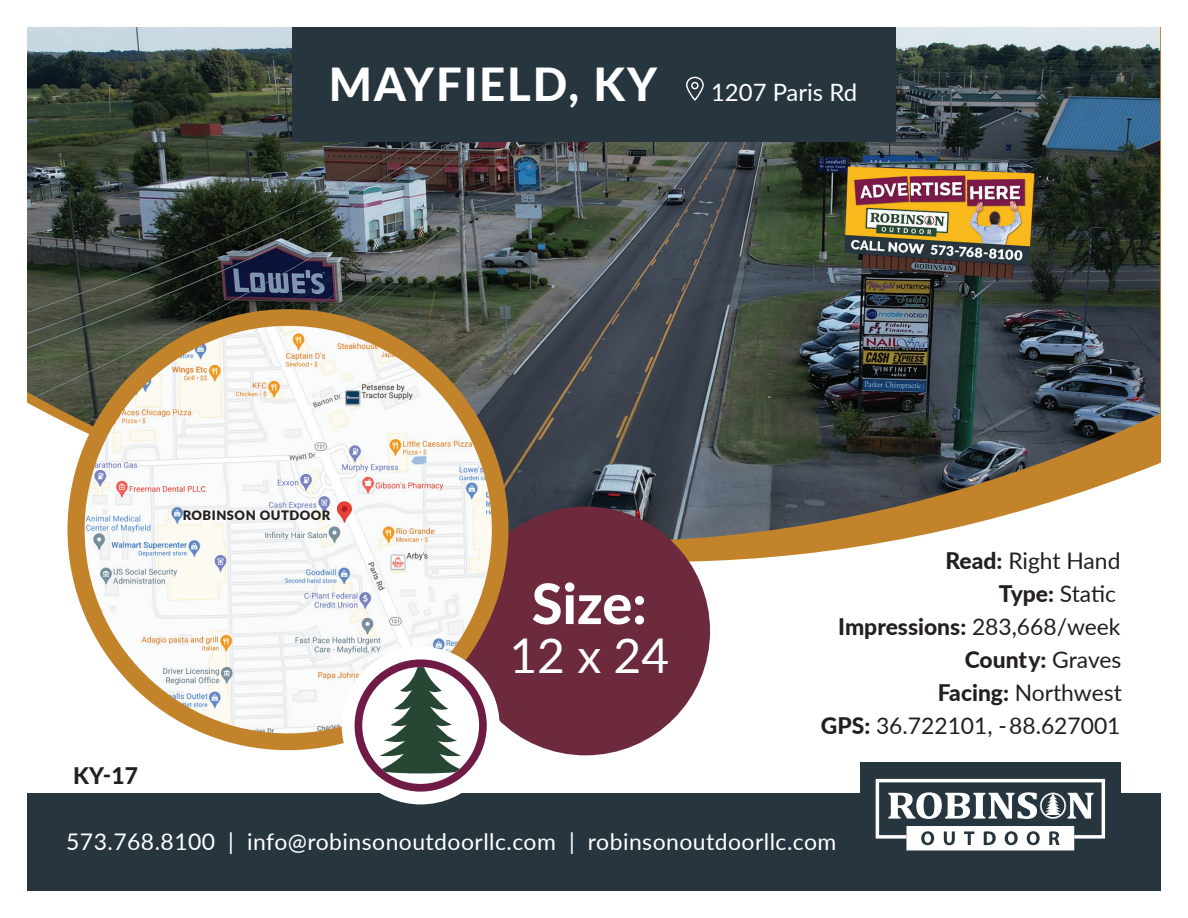
<style>
.page{position:relative;width:1188px;height:918px;background:#fff}
.page>*{position:absolute;margin:0;border:0;box-sizing:border-box;transform-origin:0 0}
.t1{font:800 55.8px "Lato";color:#fff}
.t2{font:48px "Lato";color:#fff}
.t3{font:800 45.6px "Lato";letter-spacing:.04em;color:#fff}
.t4{font:22.95px "Lato";letter-spacing:.02em;color:#fff}
.t5{font:22.8px/33.2px "Lato";color:#231f20;text-align:right}
.t6{font:800 22.8px "Lato";color:#231f20}
.t7{font:900 12.9px "Lato";letter-spacing:.04em;color:#231f20}
.s1{font-weight:400;font-size:23.85px}
.s2{font-weight:800}
</style>
<div class="page">
<img style="left:27px;top:27px;width:1134px;height:864px">
<h3 class="t3" style="left:329px;top:50px;width:530px">MAYFIELD, KY <span class="s1">1207 Paris Rd</span></h3>
<p class="t7" style="left:183px;top:505px;width:149px">ROBINSON OUTDOOR</p>
<p class="t6" style="left:73px;top:759px;width:66px">KY-17</p>
<h1 class="t1" style="left:532px;top:562px;width:117px">Size:</h1>
<h2 class="t2" style="left:509px;top:621px;width:161px">12 x 24</h2>
<p class="t5" style="left:821px;top:543px;width:302px"><span class="s2">Read:</span> Right Hand<br><span class="s2">Type:</span> Static<br><span class="s2">Impressions:</span> 283,668/week<br><span class="s2">County:</span> Graves<br><span class="s2">Facing:</span> Northwest<br><span class="s2">GPS:</span> 36.722101, -88.627001</p>
<p class="t4" style="left:66px;top:826px;width:772px">573.768.8100 | info@robinsonoutdoorllc.com | robinsonoutdoorllc.com</p>
</div>
